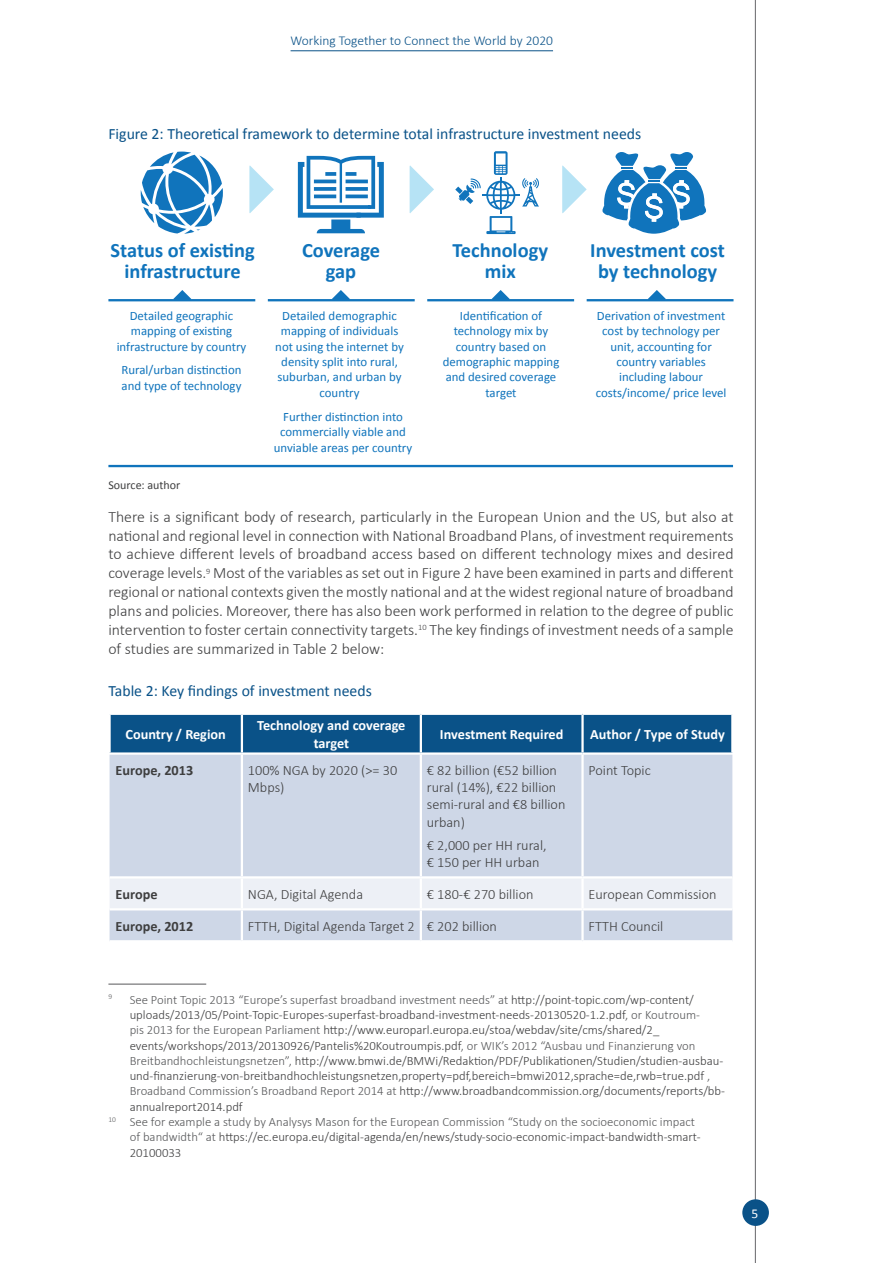
<style>
.page{position:relative;width:893px;height:1263px;background:#fff}
.page>*{position:absolute;margin:0;border:0;box-sizing:border-box;transform-origin:0 0}
.t1{font:700 20.4px/21px "Calibri";color:#1074bc;text-align:center}
.t2{font:300 15.75px/18.9px "Calibri";color:#3e3e3f;text-align:justify}
.Figure_title{font:15.75px "Calibri";color:#0a5288}
.Table_title{font:15.75px "Calibri";color:#0a5288}
.Table_text{font:300 14.25px/17.1px "Calibri";color:#3e3e3f}
.Table_head_white_cen{font:700 14.25px/17.1px "Calibri";color:#fff;text-align:center}
.Table_text-2{font:700 14.25px "Calibri";color:#3e3e3f}
.t3{font:300 13.5px "Calibri";color:#0a5288}
.t4{font:13.5px "Calibri";color:#fff}
.Footnote_Text{font:300 12.75px/15.3px "Calibri";color:#3e3e3f}
.t5{font:12.75px/15.5px "Calibri";color:#1074bc;text-align:center}
.Footnote_Text-2{font:300 12.75px/15.3px "Calibri";color:#57585a}
.Source_text{font:12px "Calibri";color:#3e3e3f}
.Footnote_Text-3{font:300 7.5px "Calibri";color:#57585a}
.s1{color:#57585a}
.s2{color:#3e3e3f}
</style>
<div class="page">
<hr style="left:755px;top:0;width:1px;height:1263px;background:#67676a">
<div style="left:742px;top:1199px;width:27px;height:27px;background:#0a5288;border-radius:50%"></div>
<hr style="left:291px;top:50px;width:262px;height:1px;background:#0a5288">
<svg style="left:141px;top:152px;width:82px;height:82px"></svg>
<hr style="left:268px;top:299px;width:147px;height:2px;background:#1074bc">
<hr style="left:427px;top:299px;width:147px;height:2px;background:#1074bc">
<hr style="left:587px;top:299px;width:146px;height:2px;background:#1074bc">
<hr style="left:108px;top:299px;width:147px;height:2px;background:#1074bc">
<hr style="left:108px;top:465px;width:625px;height:2px;background:#1074bc">
<svg style="left:173px;top:290px;width:18px;height:10px"></svg>
<svg style="left:332px;top:290px;width:18px;height:9px"></svg>
<svg style="left:492px;top:290px;width:18px;height:10px"></svg>
<svg style="left:249px;top:165px;width:25px;height:48px"></svg>
<svg style="left:410px;top:165px;width:24px;height:48px"></svg>
<svg style="left:562px;top:165px;width:25px;height:48px"></svg>
<svg style="left:648px;top:290px;width:18px;height:9px"></svg>
<svg style="left:602px;top:152px;width:104px;height:82px"></svg>
<svg style="left:298px;top:156px;width:86px;height:77px"></svg>
<hr style="left:314px;top:195px;width:22px;height:3px;background:#1074bc">
<svg style="left:314px;top:187px;width:22px;height:4px"></svg>
<hr style="left:314px;top:180px;width:22px;height:3px;background:#1074bc">
<svg style="left:325px;top:172px;width:11px;height:4px"></svg>
<hr style="left:346px;top:195px;width:22px;height:3px;background:#1074bc">
<svg style="left:346px;top:187px;width:22px;height:4px"></svg>
<hr style="left:346px;top:180px;width:22px;height:3px;background:#1074bc">
<svg style="left:346px;top:172px;width:10px;height:4px"></svg>
<svg style="left:455px;top:151px;width:84px;height:83px"></svg>
<div style="left:111px;top:715px;width:620px;height:37px;background:#0a5288"></div>
<div style="left:110px;top:755px;width:622px;height:185px;background:#ced7e7"></div>
<div style="left:110px;top:878px;width:622px;height:30px;background:#edf0f6"></div>
<hr style="left:241px;top:715px;width:2px;height:37px;background:#fff">
<hr style="left:420px;top:715px;width:2px;height:37px;background:#fff">
<hr style="left:581px;top:715px;width:3px;height:37px;background:#fff">
<hr style="left:241px;top:755px;width:2px;height:121px;background:#fff">
<hr style="left:420px;top:755px;width:2px;height:121px;background:#fff">
<hr style="left:581px;top:755px;width:3px;height:121px;background:#fff">
<hr style="left:110px;top:876px;width:132px;height:2px;background:#fff">
<hr style="left:242px;top:876px;width:179px;height:2px;background:#fff">
<hr style="left:241px;top:878px;width:2px;height:30px;background:#fff">
<hr style="left:421px;top:876px;width:161px;height:2px;background:#fff">
<hr style="left:420px;top:878px;width:2px;height:30px;background:#fff">
<hr style="left:582px;top:876px;width:150px;height:2px;background:#fff">
<hr style="left:581px;top:878px;width:3px;height:30px;background:#fff">
<hr style="left:110px;top:908px;width:132px;height:2px;background:#fff">
<hr style="left:242px;top:908px;width:179px;height:2px;background:#fff">
<hr style="left:241px;top:910px;width:2px;height:30px;background:#fff">
<hr style="left:421px;top:908px;width:161px;height:2px;background:#fff">
<hr style="left:420px;top:910px;width:2px;height:30px;background:#fff">
<hr style="left:582px;top:908px;width:150px;height:2px;background:#fff">
<hr style="left:581px;top:910px;width:3px;height:30px;background:#fff">
<hr style="left:108px;top:984px;width:98px;height:1px;background:#57585a">
<p class="t3" style="left:291px;top:32px;width:264px">Working Together to Connect the World by 2020</p>
<p class="Figure_title" style="left:108px;top:123px;width:534px">Figure 2: Theoretical framework to determine total infrastructure investment needs</p>
<h1 class="t1" style="left:111px;top:240px;width:146px">Status of existing infrastructure</h1>
<h1 class="t1" style="left:453px;top:240px;width:97px">Technology mix</h1>
<h1 class="t1" style="left:590px;top:240px;width:136px">Investment cost by technology</h1>
<h1 class="t1" style="left:302px;top:240px;width:80px">Coverage gap</h1>
<p class="t5" style="left:117px;top:308px;width:131px">Detailed geographic mapping of existing infrastructure by country</p>
<p class="t5" style="left:121px;top:362px;width:122px;text-align:left">Rural/urban distinction and type of technology</p>
<p class="t5" style="left:275px;top:308px;width:130px">Detailed demographic mapping of individuals not using the internet by density split into rural, suburban, and urban by country</p>
<p class="t5" style="left:596px;top:308px;width:132px">Derivation of investment cost by technology per unit, accounting for country variables including labour costs/income/ price level</p>
<p class="t5" style="left:443px;top:308px;width:118px">Identification of technology mix by country based on demographic mapping and desired coverage target</p>
<p class="t5" style="left:274px;top:409px;width:140px">Further distinction into commercially viable and unviable areas per country</p>
<p class="Source_text" style="left:108px;top:476px;width:74px">Source: author</p>
<p class="t2" style="left:108px;top:507px;width:627px">There is a significant body of research, particularly in the European Union and the US, but also at national and regional level in connection with National Broadband Plans, of investment requirements to achieve different levels of broadband access based on different technology mixes and desired coverage levels.<sup>9</sup> Most of the variables as set out in Figure 2 have been examined in parts and different regional or national contexts given the mostly national and at the widest regional nature of broadband plans and policies. Moreover, there has also been work performed in relation to the degree of public intervention to foster certain connectivity targets.<sup>10</sup> The key findings of investment needs of a sample of studies are summarized in Table 2 below:</p>
<p class="Table_title" style="left:108px;top:679px;width:265px">Table 2: Key findings of investment needs</p>
<p class="Table_head_white_cen" style="left:126px;top:725px;width:102px">Country / Region</p>
<p class="Table_head_white_cen" style="left:257px;top:717px;width:150px">Technology and coverage target</p>
<p class="Table_head_white_cen" style="left:440px;top:725px;width:125px">Investment Required</p>
<p class="Table_head_white_cen" style="left:590px;top:725px;width:136px">Author / Type of Study</p>
<p class="Table_text-2" style="left:116px;top:760px;width:79px">Europe, 2013</p>
<p class="Table_text" style="left:248px;top:762px;width:151px">100% NGA by 2020 (&gt;= 30<br>Mbps)</p>
<p class="Table_text" style="left:427px;top:762px;width:140px">€ 82 billion (€52 billion rural (14%), €22 billion semi-rural and €8 billion urban)</p>
<p class="Table_text" style="left:427px;top:836px;width:121px">€ 2,000 per HH rural, € 150 per HH urban</p>
<p class="Table_text" style="left:588px;top:762px;width:64px">Point Topic</p>
<p class="Table_text-2" style="left:116px;top:884px;width:43px">Europe</p>
<p class="Table_text" style="left:248px;top:885px;width:117px">NGA, Digital Agenda</p>
<p class="Table_text" style="left:427px;top:885px;width:108px">€ 180-€ 270 billion</p>
<p class="Table_text" style="left:588px;top:885px;width:129px">European Commission</p>
<p class="Table_text-2" style="left:116px;top:916px;width:79px">Europe, 2012</p>
<p class="Table_text" style="left:248px;top:917px;width:168px">FTTH, Digital Agenda Target 2</p>
<p class="Table_text" style="left:427px;top:917px;width:72px">€ 202 billion</p>
<p class="Table_text" style="left:588px;top:917px;width:76px">FTTH Council</p>
<p class="Footnote_Text-3" style="left:108px;top:992px;width:5px">9</p>
<p class="Footnote_Text" style="left:130px;top:992px;width:597px"><span class="s1">See Point Topic 2013 “Europe’s superfast broadband investment needs” at</span> http://point-topic.com/wp-content/ uploads/2013/05/Point-Topic-Europes-superfast-broadband-investment-needs-20130520-1.2.pdf<span class="s1">, or Koutroum-<br>pis 2013 for the European Parliament</span> http://www.europarl.europa.eu/stoa/webdav/site/cms/shared/2_ events/workshops/2013/20130926/Pantelis%20Koutroumpis.pdf<span class="s1">, or WIK’s 2012 “Ausbau und Finanzierung von Breitbandhochleistungsnetzen”,</span> http://www.bmwi.de/BMWi/Redaktion/PDF/Publikationen/Studien/studien-ausbau&shy;und-finanzierung-von-breitbandhochleistungsnetzen,property=pdf,bereich=bmwi2012,sprache=de,rwb=true.pdf <span class="s1">, Broadband Commission’s Broadband Report 2014 at</span> http://www.broadbandcommission.org/documents/reports/bb&shy;annualreport2014.pdf</p>
<p class="Footnote_Text-2" style="left:130px;top:1114px;width:572px;text-indent:-21px"><sup>10</sup> See for example a study by Analysys Mason for the European Commission “Study on the socioeconomic impact of bandwidth“ at <span class="s2">https://ec.europa.eu/digital-agenda/en/news/study-socio-economic-impact-bandwidth-smart-<br>20100033</span></p>
<p class="t4" style="left:752px;top:1204px;width:8px">5</p>
</div>
